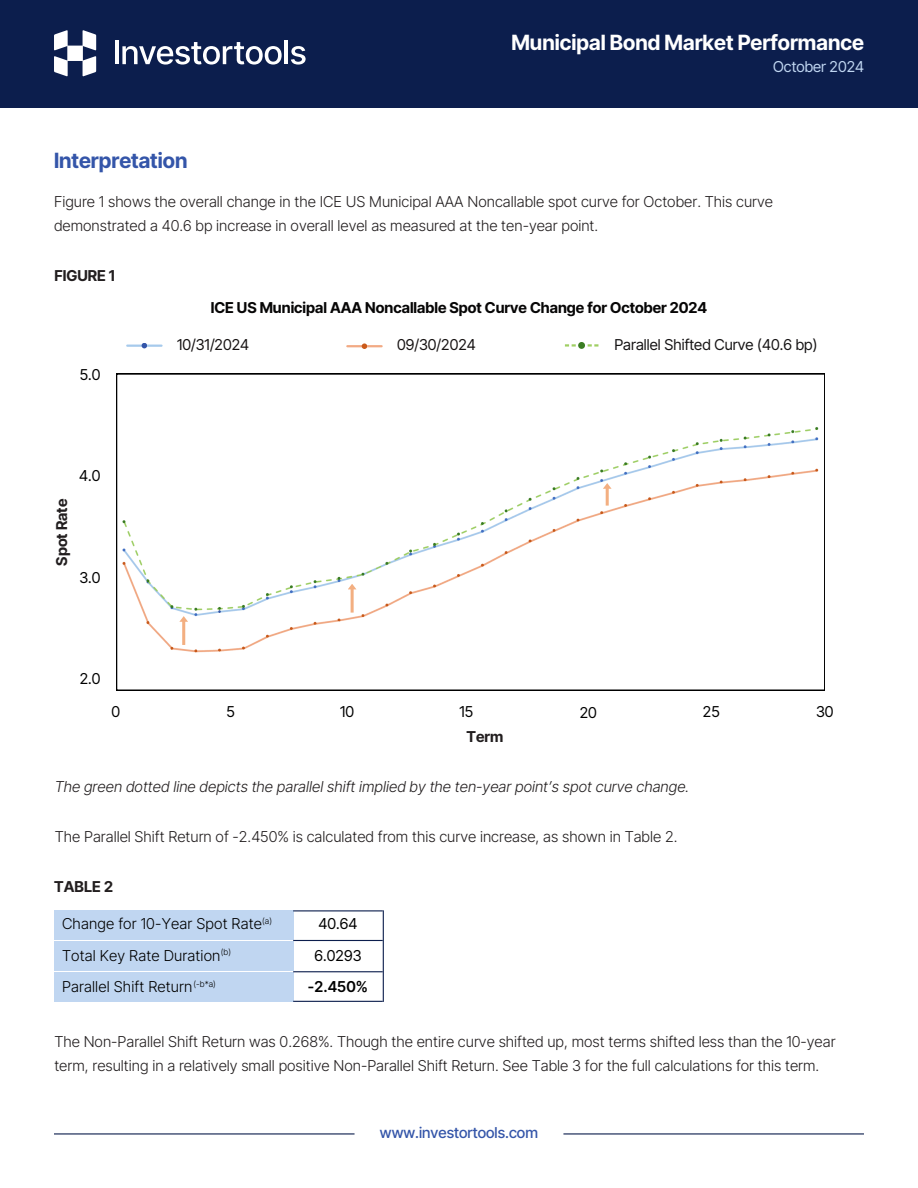
<style>
.page{position:relative;width:918px;height:1188px;background:#fff}
.page>*{position:absolute;margin:0;border:0;box-sizing:border-box;transform-origin:0 0}
.t1{font:700 21px "Inter Tight";color:#fff}
.t2{font:700 21px "Inter Tight";color:#3455a9}
.t3{font:300 15px/23.7px "Inter Tight";color:#231f20}
.t4{font:italic 300 15px "Inter Tight";color:#231f20}
.t5{font:300 15px "Inter Tight";letter-spacing:.01em;color:#000}
.t6{font:700 15px "Inter Tight";color:#070606}
.t7{font:15px/31.5px "Inter Tight";letter-spacing:.005em;color:#000;text-align:center}
.t8{font:15px "Inter Tight";letter-spacing:.005em;color:#161415}
.t9{font:500 15px "Inter Tight";color:#3455a9}
.t10{font:700 15px "Inter Tight";color:#231f20}
.t11{font:700 15px "Inter Tight";color:#221e1f}
.t12{font:15px "Inter Tight";color:#c0d6f1}
.t13{font:15px "Inter Tight";color:#141111}
.t14{font:15px "Inter Tight";color:#171313}
.t15{font:300 8.4px "Inter Tight";color:#000}
.s1{color:#171313}
.s2{font-weight:600}
</style>
<div class="page">
<div style="left:0;top:0;width:918px;height:108px;background:#0c1e4d"></div>
<svg style="left:291px;top:46px;width:15px;height:19px"></svg>
<hr style="left:284px;top:40px;width:4px;height:24px;background:#fff">
<svg style="left:122px;top:42px;width:160px;height:23px"></svg>
<hr style="left:115px;top:40px;width:3px;height:24px;background:#fff">
<svg style="left:54px;top:30px;width:42px;height:46px"></svg>
<hr style="left:54px;top:1133px;width:301px;height:2px;background:#0c1e4d">
<hr style="left:563px;top:1133px;width:301px;height:2px;background:#0c1e4d">
<div style="left:54px;top:910px;width:239px;height:29px;background:#c0d6f1"></div>
<div style="left:54px;top:942px;width:239px;height:29px;background:#c0d6f1"></div>
<hr style="left:293px;top:940px;width:90px;height:1px;background:#0c1e4d">
<div style="left:54px;top:973px;width:239px;height:29px;background:#c0d6f1"></div>
<hr style="left:293px;top:1001px;width:90px;height:1px;background:#0c1e4d">
<hr style="left:293px;top:971px;width:90px;height:1px;background:#0c1e4d">
<hr style="left:383px;top:910px;width:1px;height:92px;background:#0c1e4d">
<hr style="left:293px;top:910px;width:90px;height:1px;background:#0c1e4d">
<svg style="left:116px;top:374px;width:709px;height:317px"></svg>
<div style="left:578px;top:342px;width:7px;height:7px;background:#3b7d23;border-radius:50%"></div>
<svg style="left:588px;top:344px;width:10px;height:3px"></svg>
<svg style="left:565px;top:344px;width:11px;height:3px"></svg>
<hr style="left:127px;top:345px;width:35px;height:2px;background:#a6caec">
<svg style="left:142px;top:343px;width:5px;height:5px"></svg>
<hr style="left:347px;top:345px;width:35px;height:2px;background:#f2aa84">
<svg style="left:362px;top:343px;width:5px;height:6px"></svg>
<img style="left:116px;top:393px;width:709px;height:268px">
<svg style="left:348px;top:584px;width:8px;height:29px"></svg>
<svg style="left:179px;top:616px;width:9px;height:29px"></svg>
<svg style="left:603px;top:483px;width:9px;height:23px"></svg>
<h5 class="t2" style="left:54px;top:147px;width:135px">Interpretation</h5>
<h3 class="t1" style="left:511px;top:30px;width:354px">Municipal Bond Market Performance</h3>
<h3 class="t12" style="left:773px;top:58px;width:92px">October 2024</h3>
<p class="t3" style="left:54px;top:190px;width:721px">Figure 1 shows the overall change in the ICE US Municipal AAA Noncallable spot curve for October. This curve demonstrated a 40.6 bp increase in overall level as measured at the ten-year point.</p>
<h5 class="t10" style="left:54px;top:267px;width:62px">FIGURE 1</h5>
<h4 class="t7" style="left:80px;top:358px;width:22px">5.0</h4>
<p class="t11" style="left:53px;top:566px;width:68px;rotate:-90deg">Spot Rate</p>
<p class="t7" style="left:79px;top:460px;width:23px">4.0</p>
<p class="t7" style="left:79px;top:561px;width:23px">3.0</p>
<p class="t7" style="left:80px;top:663px;width:22px">2.0</p>
<h4 class="t6" style="left:211px;top:298px;width:498px">ICE US Municipal AAA Noncallable Spot Curve Change for October 2024</h4>
<h2 class="t13" style="left:177px;top:335px;width:73px">10/31/<span class="s1">2024</span></h2>
<h1 class="t14" style="left:397px;top:335px;width:80px">09/30/2024</h1>
<h4 class="t8" style="left:614px;top:335px;width:204px">Parallel Shifted Curve (40.6 bp)</h4>
<p class="t7" style="left:112px;top:696px;width:10px">0</p>
<h5 class="t7" style="left:226px;top:696px;width:10px">5</h5>
<h5 class="t7" style="left:340px;top:696px;width:16px">10</h5>
<h3 class="t7" style="left:460px;top:696px;width:15px">15</h3>
<h5 class="t7" style="left:580px;top:697px;width:19px">20</h5>
<p class="t7" style="left:703px;top:696px;width:18px">25</p>
<h5 class="t7" style="left:816px;top:696px;width:19px">30</h5>
<h5 class="t11" style="left:467px;top:728px;width:38px">Term</h5>
<h5 class="t4" style="left:55px;top:777px;width:636px">The green dotted line depicts the parallel shift implied by the ten-year point’s spot curve change.</h5>
<h5 class="t3" style="left:55px;top:825px;width:624px">The Parallel Shift Return of -2.450% is calculated from this curve increase, as shown in Table 2.</h5>
<h5 class="t10" style="left:54px;top:877px;width:61px">TABLE 2</h5>
<h5 class="t5" style="left:62px;top:915px;width:201px">Change for 10-Year Spot Rate</h5>
<h5 class="t5" style="left:62px;top:946px;width:160px">Total Key Rate Duration</h5>
<p class="t5" style="left:62px;top:977px;width:132px">Parallel Shift Return</p>
<h5 class="t15" style="left:262px;top:916px;width:11px">(a)</h5>
<h5 class="t15" style="left:221px;top:947px;width:12px">(b)</h5>
<p class="t15" style="left:194px;top:979px;width:24px">(-b*a)</p>
<p class="t7" style="left:308px;top:908px;width:62px">40.64<br>6.0293 <span class="s2">-2.450%</span></p>
<p class="t3" style="left:54px;top:1030px;width:783px">The Non-Parallel Shift Return was 0.268%. Though the entire curve shifted up, most terms shifted less than the 10-year term, resulting in a relatively small positive Non-Parallel Shift Return. See Table 3 for the full calculations for this term.</p>
<p class="t9" style="left:380px;top:1124px;width:160px">www.investortools.com</p>
</div>
